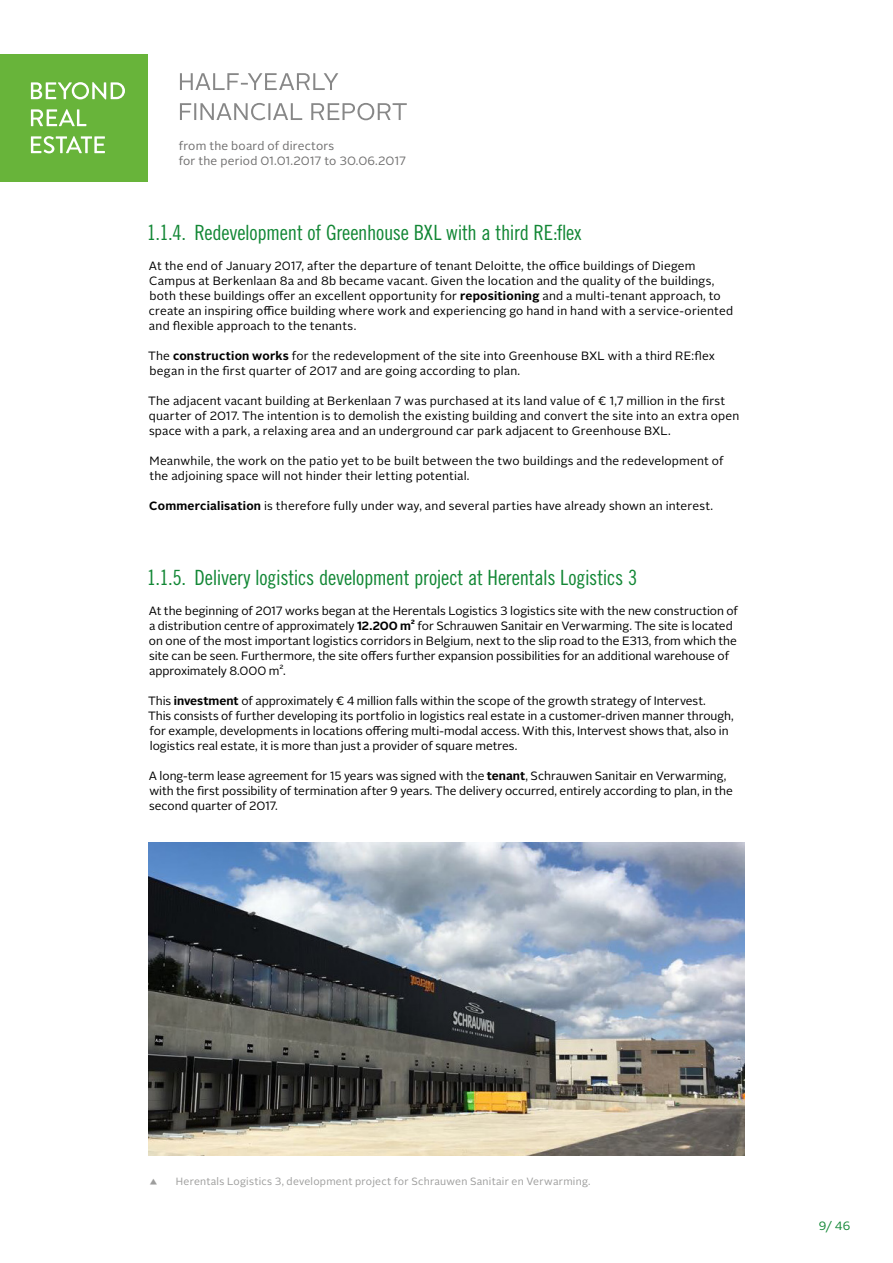
<style>
.page{position:relative;width:893px;height:1263px;background:#fff}
.page>*{position:absolute;margin:0;border:0;box-sizing:border-box;transform-origin:0 0}
.t1{font:21px "Trade Gothic LT Std Cn 18";letter-spacing:-.015em;color:#128735}
.t2{font:12px/15px "Alright Sans";color:#000}
.t3{font:12px/15px "Alright Sans";letter-spacing:.015em;color:#706f6f}
.t4{font:12px "Alright Sans";color:#128735}
.t5{font:10.5px "Alright Sans";letter-spacing:.02em;color:#9d9d9c}
.s1{font-weight:700}
</style>
<div class="page">
<div style="left:0;top:54px;width:148px;height:128px;background:#68b43a"></div>
<svg style="left:31px;top:136px;width:74px;height:17px"></svg>
<svg style="left:31px;top:109px;width:55px;height:17px"></svg>
<svg style="left:31px;top:82px;width:94px;height:17px"></svg>
<svg style="left:180px;top:103px;width:227px;height:17px"></svg>
<svg style="left:180px;top:73px;width:158px;height:17px"></svg>
<img style="left:149px;top:842px;width:595px;height:313px">
<p class="t3" style="left:179px;top:139px;width:229px">from the board of directors<br>for the period 01.01.2017 to 30.06.2017</p>
<h1 class="t1" style="left:147px;top:220px;width:436px">1.1.4. Redevelopment of Greenhouse BXL with a third RE:flex</h1>
<p class="t2" style="left:149px;top:259px;width:586px">At the end of January 2017, after the departure of tenant Deloitte, the office buildings of Diegem Campus at Berkenlaan 8a and 8b became vacant. Given the location and the quality of the buildings, both these buildings offer an excellent opportunity for <span class="s1">repositioning</span> and a multi-tenant approach, to create an inspiring office building where work and experiencing go hand in hand with a service-oriented and flexible approach to the tenants.</p>
<p class="t2" style="left:148px;top:349px;width:568px">The <span class="s1">construction works</span> for the redevelopment of the site into Greenhouse BXL with a third RE:flex began in the first quarter of 2017 and are going according to plan.</p>
<p class="t2" style="left:148px;top:394px;width:593px">The adjacent vacant building at Berkenlaan 7 was purchased at its land value of € 1,7 million in the first quarter of 2017. The intention is to demolish the existing building and convert the site into an extra open space with a park, a relaxing area and an underground car park adjacent to Greenhouse BXL.</p>
<p class="t2" style="left:150px;top:454px;width:576px">Meanwhile, the work on the patio yet to be built between the two buildings and the redevelopment of the adjoining space will not hinder their letting potential.</p>
<p class="t2" style="left:149px;top:499px;width:565px"><span class="s1">Commercialisation</span> is therefore fully under way, and several parties have already shown an interest.</p>
<h1 class="t1" style="left:147px;top:565px;width:492px">1.1.5. Delivery logistics development project at Herentals Logistics 3</h1>
<p class="t2" style="left:149px;top:604px;width:591px">At the beginning of 2017 works began at the Herentals Logistics 3 logistics site with the new construction of a distribution centre of approximately <span class="s1">12.200 m²</span> for Schrauwen Sanitair en Verwarming. The site is located on one of the most important logistics corridors in Belgium, next to the slip road to the E313, from which the site can be seen. Furthermore, the site offers further expansion possibilities for an additional warehouse of approximately 8.000 m².</p>
<p class="t2" style="left:148px;top:694px;width:587px">This <span class="s1">investment</span> of approximately € 4 million falls within the scope of the growth strategy of Intervest.<br>This consists of further developing its portfolio in logistics real estate in a customer-driven manner through, for example, developments in locations offering multi-modal access. With this, Intervest shows that, also in logistics real estate, it is more than just a provider of square metres.</p>
<p class="t2" style="left:149px;top:769px;width:586px">A long-term lease agreement for 15 years was signed with the <span class="s1">tenant</span>, Schrauwen Sanitair en Verwarming, with the first possibility of termination after 9 years. The delivery occurred, entirely according to plan, in the second quarter of 2017.</p>
<p class="t5" style="left:149px;top:1174px;width:443px">▲ Herentals Logistics 3, development project for Schrauwen Sanitair en Verwarming.</p>
<p class="t4" style="left:819px;top:1218px;width:33px">9/ 46</p>
</div>
